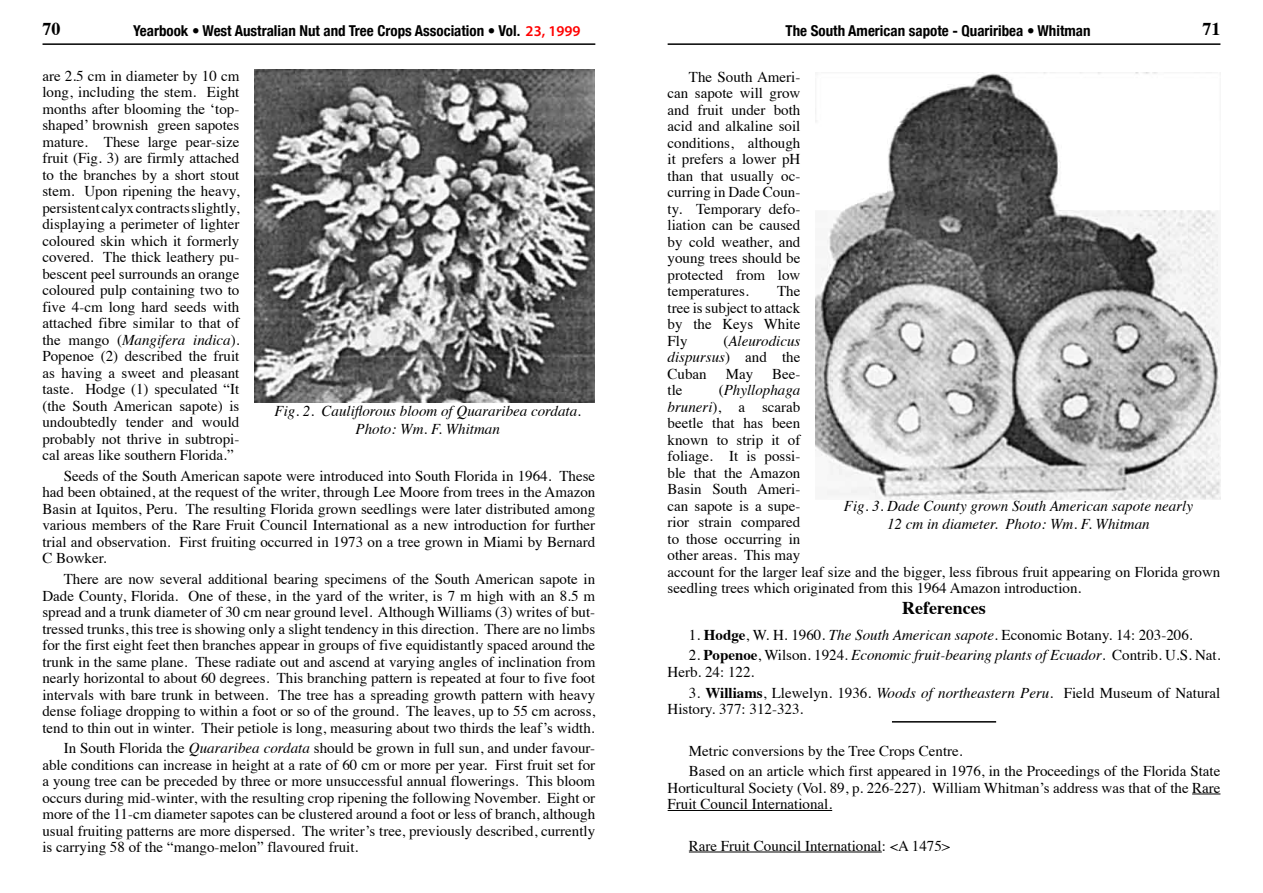
<style>
.page{position:relative;width:1263px;height:893px;background:#fff}
.page>*{position:absolute;margin:0;border:0;box-sizing:border-box;transform-origin:0 0}
.t1{font:700 18px "Times";color:#000}
.t2{font:15px/16.5px "Times";color:#000;text-align:justify}
.t3{font:italic 15px/16.5px "Times";color:#000;text-align:center}
.t4{font:700 condensed 15px "Helvetica Neue";color:#000}
.s1{font-family:"Myriad Pro";font-weight:600;font-stretch:normal;color:#f00}
.s2{font-style:italic}
.s3{font-style:normal}
.s4{font-weight:700}
</style>
<div class="page">
<hr style="left:43px;top:43px;width:552px;height:2px;background:#000">
<hr style="left:668px;top:43px;width:552px;height:2px;background:#000">
<svg style="left:1192px;top:794px;width:28px;height:1px"></svg>
<hr style="left:668px;top:810px;width:164px;height:1px;background:#000">
<hr style="left:689px;top:852px;width:193px;height:1px;background:#000">
<img style="left:254px;top:69px;width:341px;height:333px">
<img style="left:815px;top:72px;width:405px;height:428px">
<hr style="left:892px;top:721px;width:104px;height:2px;background:#000">
<p class="t1" style="left:43px;top:11px;width:19px">70</p>
<p class="t4" style="left:133px;top:21px;width:449px">Yearbook • West Australian Nut and Tree Crops Association • Vol. <span class="s1">23, 1999</span></p>
<p class="t4" style="left:785px;top:21px;width:307px">The South American sapote - Quariribea • Whitman</p>
<p class="t1" style="left:1202px;top:11px;width:19px">71</p>
<p class="t2" style="left:668px;top:67px;width:134px;text-indent:21px">The South Ameri&shy;can sapote will grow and fruit under both acid and alkaline soil conditions, although it prefers a lower pH than that usually oc&shy;curring in Dade Coun&shy;ty. Temporary defo&shy;liation can be caused by cold weather, and young trees should be protected from low temperatures.</p>
<p class="t2" style="left:42px;top:66px;width:198px">are 2.5 cm in diameter by 10 cm long, including the stem. Eight months after blooming the ‘top&shy;shaped’ brownish green sapotes mature. These large pear-size fruit (Fig. 3) are firmly attached to the branches by a short stout stem. Upon ripening the heavy, persistent calyx contracts slightly, displaying a perimeter of lighter coloured skin which it formerly covered. The thick leathery pu&shy;bescent peel surrounds an orange coloured pulp containing two to five 4-cm long hard seeds with attached fibre similar to that of the mango (<span class="s2">Mangifera indica</span>).<br>Popenoe (2) described the fruit as having a sweet and pleasant taste. Hodge (1) speculated “It (the South American sapote) is undoubtedly tender and would probably not thrive in subtropi&shy;cal areas like southern Florida.”</p>
<p class="t2" style="left:42px;top:466px;width:554px;text-indent:21px">Seeds of the South American sapote were introduced into South Florida in 1964. These had been obtained, at the request of the writer, through Lee Moore from trees in the Amazon Basin at Iquitos, Peru. The resulting Florida grown seedlings were later distributed among various members of the Rare Fruit Council International as a new introduction for further trial and observation. First fruiting occurred in 1973 on a tree grown in Miami by Bernard C Bowker.</p>
<p class="t2" style="left:42px;top:569px;width:554px;text-indent:21px">There are now several additional bearing specimens of the South American sapote in Dade County, Florida. One of these, in the yard of the writer, is 7 m high with an 8.5 m spread and a trunk diameter of 30 cm near ground level. Although Williams (3) writes of but&shy;tressed trunks, this tree is showing only a slight tendency in this direction. There are no limbs for the first eight feet then branches appear in groups of five equidistantly spaced around the trunk in the same plane. These radiate out and ascend at varying angles of inclination from nearly horizontal to about 60 degrees. This branching pattern is repeated at four to five foot intervals with bare trunk in between. The tree has a spreading growth pattern with heavy dense foliage dropping to within a foot or so of the ground. The leaves, up to 55 cm across, tend to thin out in winter. Their petiole is long, measuring about two thirds the leaf’s width.</p>
<p class="t2" style="left:42px;top:739px;width:554px;text-indent:21px">In South Florida the <span class="s2">Quararibea cordata</span> should be grown in full sun, and under favour&shy;able conditions can increase in height at a rate of 60 cm or more per year. First fruit set for a young tree can be preceded by three or more unsuccessful annual flowerings. This bloom occurs during mid-winter, with the resulting crop ripening the following November. Eight or more of the 11-cm diameter sapotes can be clustered around a foot or less of branch, although usual fruiting patterns are more dispersed. The writer’s tree, previously described, currently is carrying 58 of the “mango-melon” flavoured fruit.</p>
<p class="t2" style="left:668px;top:282px;width:134px;text-indent:109px">The tree is subject to attack by the Keys White Fly</p>
<p class="t3" style="left:668px;top:332px;width:134px;text-align:justify;text-indent:56px"><span class="s3">(</span>Aleurodicus dispursus<span class="s3">) and the Cuban</span></p>
<p class="t2" style="left:726px;top:364px;width:29px">May</p>
<p class="t2" style="left:772px;top:364px;width:30px">Bee-</p>
<p class="t2" style="left:668px;top:381px;width:16px">tle</p>
<p class="t2" style="left:668px;top:381px;width:554px;text-align:left;text-indent:51px">(<span class="s2">Phyllophaga<br>bruneri</span>), a scarab<br>beetle that has been<br>known to strip it of<br>foliage. It is possi-<br>ble that the Amazon<br>Basin South Ameri-<br>can sapote is a supe-<br>rior strain compared<br>to those occurring in<br>other areas. This may<br>account for the larger leaf size and the bigger, less fibrous fruit appearing on Florida grown seedling trees which originated from this 1964 Amazon introduction.</p>
<p class="t1" style="left:902px;top:591px;width:85px">References</p>
<p class="t2" style="left:689px;top:625px;width:505px">1. <span class="s4">Hodge</span>, W. H. 1960. <span class="s2">The South American sapote.</span> Economic Botany. 14: 203-206.</p>
<p class="t2" style="left:668px;top:646px;width:554px;text-indent:21px">2. <span class="s4">Popenoe</span>, Wilson. 1924. <span class="s2">Economic fruit-bearing plants of Ecuador</span>. Contrib. U.S. Nat.<br>Herb. 24: 122.</p>
<p class="t2" style="left:668px;top:683px;width:554px;text-indent:21px">3. <span class="s4">Williams</span>, Llewelyn. 1936. <span class="s2">Woods of northeastern Peru</span>. Field Museum of Natural<br>History. 377: 312-323.</p>
<p class="t2" style="left:689px;top:739px;width:533px;line-height:20.7px">Metric conversions by the Tree Crops Centre.<br>Based on an article which first appeared in 1976, in the Proceedings of the Florida State</p>
<p class="t2" style="left:668px;top:778px;width:554px">Horticultural Society (Vol. 89, p. 226-227). William Whitman’s address was that of the Rare<br>Fruit Council International.</p>
<p class="t2" style="left:689px;top:836px;width:263px">Rare Fruit Council International: &lt;A 1475&gt;</p>
<p class="t3" style="left:274px;top:401px;width:308px;line-height:18px">Fig. 2. Cauliflorous bloom of Quararibea cordata.<br>Photo: Wm. F. Whitman</p>
<p class="t3" style="left:844px;top:496px;width:351px;line-height:18px">Fig. 3. Dade County grown South American sapote nearly<br>12 cm in diameter. Photo: Wm. F. Whitman</p>
</div>
